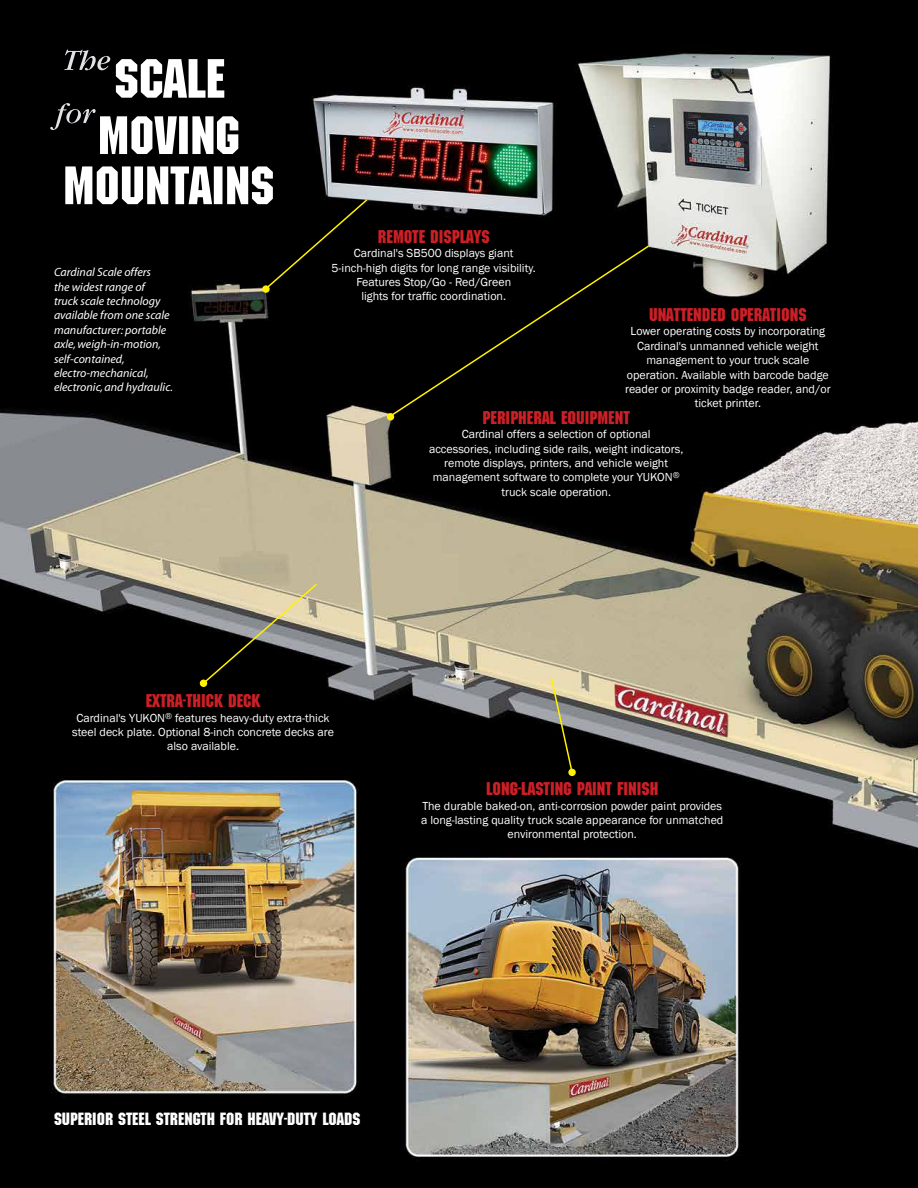
<style>
.page{position:relative;width:918px;height:1188px;background:#fff}
.page>*{position:absolute;margin:0;border:0;box-sizing:border-box;transform-origin:0 0}
.t1{font:18px "Machine";color:#cc2027}
.t2{font:17.25px "Machine";color:#fff}
.t3{font:12px/14.4px "Franklin Gothic";color:#fff;text-align:center}
.t4{font:italic 12px/14.4px "Myriad";color:#fff}
</style>
<div class="page">
<img style="left:0;top:0;width:918px;height:1188px">
<div style="left:388px;top:244px;width:263px;height:175px;background:#000"></div>
<svg style="left:200px;top:582px;width:119px;height:105px;background:#666355"></svg>
<svg style="left:549px;top:675px;width:25px;height:100px;background:#615e49"></svg>
<svg style="left:65px;top:166px;width:304px;height:126px;background:#2b2a29"></svg>
<svg style="left:50px;top:49px;width:188px;height:105px"></svg>
<div style="left:200px;top:680px;width:7px;height:7px;background:#fff200;border-radius:50%"></div>
<div style="left:568px;top:769px;width:8px;height:7px;background:#fff200;border-radius:50%"></div>
<div style="left:387px;top:413px;width:7px;height:8px;background:#fff200;border-radius:50%"></div>
<div style="left:262px;top:285px;width:8px;height:8px;background:#fff200;border-radius:50%"></div>
<p class="t4" style="left:54px;top:265px;width:120px">Cardinal Scale offers<br>the widest range of<br>truck scale technology available from one scale manufacturer: portable axle, weigh-in-motion, self-contained, electro-mechanical, electronic, and hydraulic.</p>
<h1 class="t1" style="left:378px;top:226px;width:113px">REMOTE DISPLAYS</h1>
<p class="t3" style="left:332px;top:246px;width:206px">Cardinal's SB500 displays giant 5-inch-high digits for long range visibility.<br>Features Stop/Go - Red/Green<br>lights for traffic coordination.</p>
<h1 class="t1" style="left:649px;top:304px;width:159px">UNATTENDED OPERATIONS</h1>
<p class="t3" style="left:625px;top:324px;width:207px">Lower operating costs by incorporating Cardinal's unmanned vehicle weight management to your truck scale operation. Available with barcode badge reader or proximity badge reader, and/or ticket printer.</p>
<h1 class="t1" style="left:483px;top:407px;width:149px">PERIPHERAL EQUIPMENT</h1>
<p class="t3" style="left:429px;top:427px;width:256px">Cardinal offers a selection of optional accessories, including side rails, weight indicators, remote displays, printers, and vehicle weight management software to complete your YUKON<sup>® </sup>truck scale operation.</p>
<h1 class="t1" style="left:146px;top:691px;width:116px">EXTRA-THICK DECK</h1>
<p class="t3" style="left:72px;top:711px;width:263px">Cardinal's YUKON<sup>®</sup> features heavy-duty extra-thick steel deck plate. Optional 8-inch concrete decks are also available.</p>
<h1 class="t1" style="left:486px;top:778px;width:174px">LONG-LASTING PAINT FINISH</h1>
<p class="t3" style="left:421px;top:799px;width:304px">The durable baked-on, anti-corrosion powder paint provides a long-lasting quality truck scale appearance for unmatched environmental protection.</p>
<h2 class="t2" style="left:54px;top:1109px;width:308px">SUPERIOR STEEL STRENGTH FOR HEAVY-DUTY LOADS</h2>
</div>
